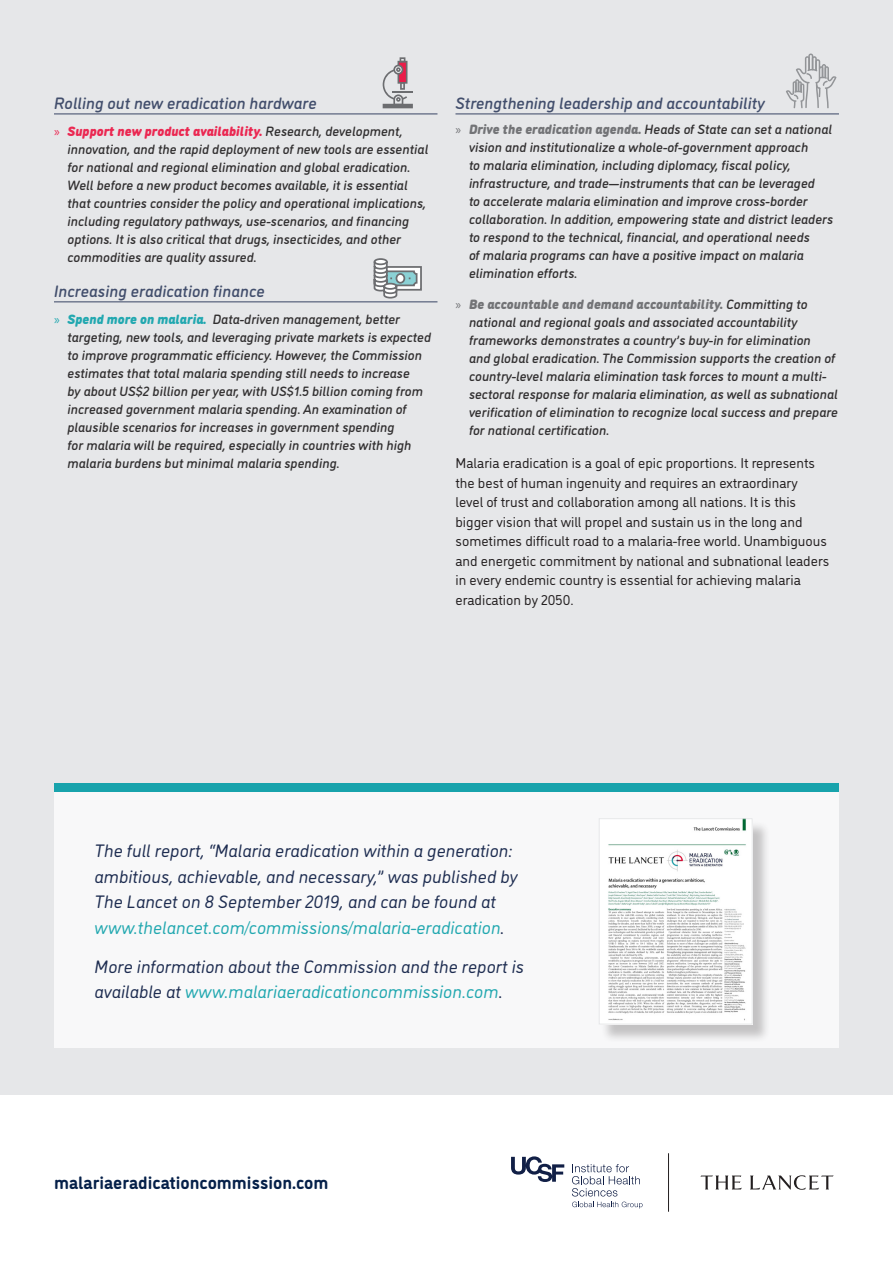
<style>
.page{position:relative;width:893px;height:1263px;background:#fff}
.page>*{position:absolute;margin:0;border:0;box-sizing:border-box;transform-origin:0 0}
.pull_quote{font:italic 18px/25.5px "DI Nosaur";color:#1e2d51}
.t1{font:700 18px "DI Nosaur";color:#052049}
.C_Head{font:italic 500 16.5px "DI Nosaur";color:#424e6c}
.body_text{font:14.25px/19.5px "DI Nosaur";color:#231f20}
.t2{font:italic 500 13.5px/18px "DI Nosaur";color:#312f30}
.s1{font-family:"Myriad Pro";font-weight:400;font-style:normal;color:#eb2852}
.s2{font-weight:900;color:#eb2852}
.s3{font-family:"Myriad Pro";font-weight:400;font-style:normal;color:#22a8b0}
.s4{font-weight:900;color:#22a8b0}
.s5{font-family:"Myriad Pro";font-weight:400;font-style:normal;color:#737477}
.s6{font-weight:900;color:#737477}
.s7{color:#22a8b0}
</style>
<div class="page">
<div style="left:0;top:0;width:893px;height:1132px;background:#e6e7e9"></div>
<div style="left:0;top:1096px;width:893px;height:167px;background:#fff"></div>
<hr style="left:668px;top:1153px;width:1px;height:59px;background:#231f20">
<svg style="left:700px;top:1175px;width:42px;height:14px"></svg>
<svg style="left:750px;top:1175px;width:83px;height:15px"></svg>
<svg style="left:511px;top:1156px;width:53px;height:26px"></svg>
<svg style="left:572px;top:1164px;width:71px;height:44px"></svg>
<hr style="left:54px;top:113px;width:383px;height:1px;background:#424e6c">
<hr style="left:54px;top:301px;width:383px;height:1px;background:#424e6c">
<hr style="left:455px;top:113px;width:384px;height:1px;background:#424e6c">
<svg style="left:398px;top:269px;width:21px;height:19px"></svg>
<div style="left:379px;top:266px;width:43px;height:25px;border:2px solid #6c6d70"></div>
<svg style="left:384px;top:271px;width:33px;height:14px"></svg>
<div style="left:383px;top:270px;width:34px;height:16px;border:2px solid #6c6d70;border-radius:3px"></div>
<div style="left:396px;top:274px;width:8px;height:9px;background:#fff;border-radius:50%"></div>
<div style="left:396px;top:273px;width:9px;height:11px;border:2px solid #6c6d70;border-radius:50%"></div>
<svg style="left:373px;top:258px;width:25px;height:41px"></svg>
<svg style="left:383px;top:57px;width:30px;height:51px"></svg>
<svg style="left:786px;top:54px;width:51px;height:55px"></svg>
<div style="left:54px;top:784px;width:785px;height:263px;background:#f8f8f9"></div>
<div style="left:54px;top:784px;width:785px;height:8px;background:#18a3ac"></div>
<div style="left:601px;top:820px;width:170px;height:223px;background:#231f20;opacity:.25"></div>
<img style="left:601px;top:820px;width:149px;height:202px">
<div style="left:599px;top:818px;width:153px;height:206px;border:1px solid #e6e7e9"></div>
<p class="C_Head" style="left:54px;top:91px;width:264px">Rolling out new eradication hardware</p>
<p class="t2" style="left:68px;top:121px;width:362px;text-indent:-14px"><span class="s1">»</span> <span class="s2">Support new product availability.</span> Research, development, innovation, and the rapid deployment of new tools are essential for national and regional elimination and global eradication.<br>Well before a new product becomes available, it is essential that countries consider the policy and operational implications, including regulatory pathways, use-scenarios, and financing options. It is also critical that drugs, insecticides, and other commodities are quality assured.</p>
<p class="C_Head" style="left:54px;top:279px;width:212px">Increasing eradication finance</p>
<p class="t2" style="left:68px;top:309px;width:365px;text-indent:-14px"><span class="s3">»</span> <span class="s4">Spend more on malaria.</span> Data-driven management, better targeting, new tools, and leveraging private markets is expected to improve programmatic efficiency. However, the Commission estimates that total malaria spending still needs to increase<br>by about US$2 billion per year, with US$1.5 billion coming from increased government malaria spending. An examination of plausible scenarios for increases in government spending<br>for malaria will be required, especially in countries with high malaria burdens but minimal malaria spending.</p>
<p class="C_Head" style="left:455px;top:91px;width:311px">Strengthening leadership and accountability</p>
<p class="t2" style="left:469px;top:119px;width:366px;text-indent:-14px"><span class="s5">»</span> <span class="s6">Drive the eradication agenda.</span> Heads of State can set a national vision and institutionalize a whole-of-government approach<br>to malaria elimination, including diplomacy, fiscal policy, infrastructure, and trade—instruments that can be leveraged<br>to accelerate malaria elimination and improve cross-border collaboration. In addition, empowering state and district leaders to respond to the technical, financial, and operational needs<br>of malaria programs can have a positive impact on malaria elimination efforts.</p>
<p class="t2" style="left:469px;top:294px;width:371px;text-indent:-14px"><span class="s5">»</span> <span class="s6">Be accountable and demand accountability.</span> Committing to national and regional goals and associated accountability frameworks demonstrates a country’s buy-in for elimination<br>and global eradication. The Commission supports the creation of country-level malaria elimination task forces to mount a multi&shy;sectoral response for malaria elimination, as well as subnational verification of elimination to recognize local success and prepare for national certification.</p>
<p class="body_text" style="left:455px;top:453px;width:375px">Malaria eradication is a goal of epic proportions. It represents the best of human ingenuity and requires an extraordinary<br>level of trust and collaboration among all nations. It is this bigger vision that will propel and sustain us in the long and sometimes difficult road to a malaria-free world. Unambiguous and energetic commitment by national and subnational leaders in every endemic country is essential for achieving malaria eradication by 2050.</p>
<p class="pull_quote" style="left:94px;top:837px;width:425px">The full report, “Malaria eradication within a generation: ambitious, achievable, and necessary,” was published by The Lancet on 8 September 2019, and can be found at <span class="s7">www.thelancet.com/commissions/malaria-eradication</span>.</p>
<p class="pull_quote" style="left:94px;top:953px;width:431px">More information about the Commission and the report is available at <span class="s7">www.malariaeradicationcommission.com</span>.</p>
<p class="t1" style="left:54px;top:1169px;width:276px">malariaeradicationcommission.com</p>
</div>
